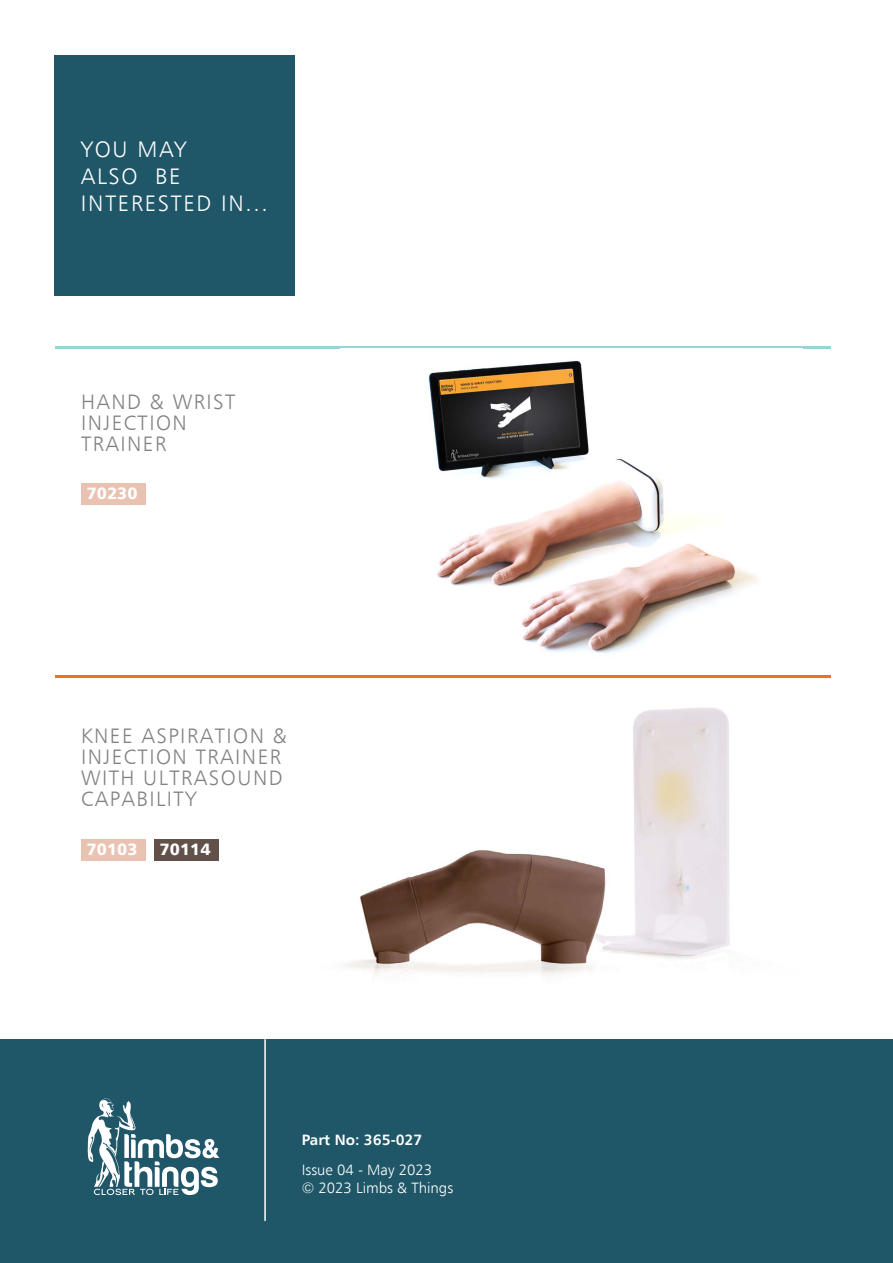
<style>
.page{position:relative;width:893px;height:1263px;background:#fff}
.page>*{position:absolute;margin:0;border:0;box-sizing:border-box;transform-origin:0 0}
.t1{font:300 22.5px/27px "Humanist 777 BT";letter-spacing:.075em;color:#fff}
.t2{font:300 21px/21px "Humanist 777 BT";letter-spacing:.07em;color:#808285}
.t3{font:900 16.5px "Humanist 777 BT";color:#fff}
.t4{font:300 15px/18px "Humanist 777 BT";color:#fff}
.t5{font:700 15px "Humanist 777 BT";color:#fff}
</style>
<div class="page">
<div style="left:0;top:1040px;width:893px;height:223px;background:#1f5668"></div>
<svg style="left:88px;top:1098px;width:131px;height:97px"></svg>
<hr style="left:264px;top:1040px;width:2px;height:180px;background:#fff">
<div style="left:54px;top:55px;width:241px;height:241px;background:#1f5668"></div>
<hr style="left:55px;top:346px;width:776px;height:3px;background:#96d5d2">
<hr style="left:55px;top:675px;width:776px;height:3px;background:#f36f21">
<img style="left:347px;top:708px;width:383px;height:268px">
<div style="left:81px;top:839px;width:65px;height:22px;background:#e9c2b1"></div>
<div style="left:81px;top:483px;width:65px;height:22px;background:#e9c2b1"></div>
<div style="left:154px;top:839px;width:65px;height:22px;background:#61514a"></div>
<img style="left:428px;top:360px;width:329px;height:294px">
<p class="t1" style="left:81px;top:135px;width:188px">YOU MAY<br>ALSO BE<br>INTERESTED IN...</p>
<p class="t2" style="left:81px;top:390px;width:156px">HAND &amp; WRIST<br>INJECTION<br>TRAINER</p>
<p class="t3" style="left:87px;top:483px;width:52px">70230</p>
<p class="t2" style="left:81px;top:725px;width:207px">KNEE ASPIRATION &amp;<br>INJECTION TRAINER<br>WITH ULTRASOUND<br>CAPABILITY</p>
<p class="t3" style="left:87px;top:839px;width:52px">70103</p>
<p class="t3" style="left:160px;top:839px;width:52px">70114</p>
<p class="t5" style="left:302px;top:1130px;width:122px">Part No: 365-027</p>
<p class="t4" style="left:302px;top:1161px;width:153px">Issue 04 - May 2023<br>© 2023 Limbs &amp; Things</p>
</div>
